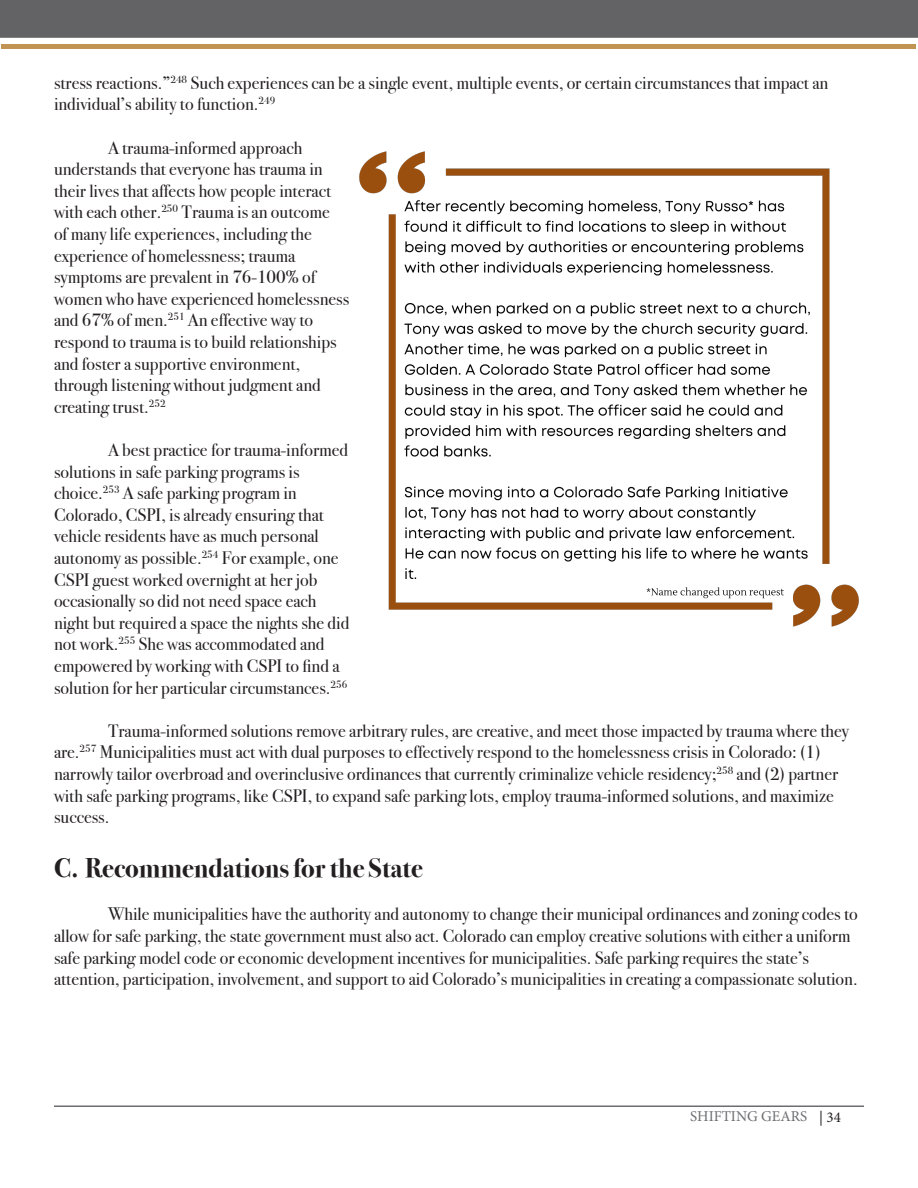
<style>
.page{position:relative;width:918px;height:1188px;background:#fff}
.page>*{position:absolute;margin:0;border:0;box-sizing:border-box;transform-origin:0 0}
.t1{font:700 27px "Bodoni Svty Two OSITCTT";color:#231f20}
.t2{font:18px/21.6px "Bodoni Svty Two ITCTT";color:#231f20}
.t3{font:15px "Minion Pro";color:#6c6d70}
.s1{color:#231f20}
</style>
<div class="page">
<div style="left:0;top:0;width:918px;height:38px;background:#636366;border:2px solid #636366"></div>
<hr style="left:2px;top:45px;width:914px;height:4px;background:#c29454">
<hr style="left:54px;top:1106px;width:810px;height:1px;background:#6c6d70">
<img style="left:359px;top:151px;width:500px;height:476px">
<p class="t2" style="left:54px;top:70px;width:776px">stress reactions.”<sup>248</sup> Such experiences can be a single event, multiple events, or certain circumstances that impact an individual’s ability to function.<sup>249</sup></p>
<p class="t2" style="left:54px;top:135px;width:297px;text-indent:54px">A trauma-informed approach understands that everyone has trauma in their lives that affects how people interact with each other.<sup>250</sup> Trauma is an outcome<br>of many life experiences, including the experience of homelessness; trauma symptoms are prevalent in 76-100% of women who have experienced homelessness and 67% of men.<sup>251</sup> An effective way to respond to trauma is to build relationships and foster a supportive environment, through listening without judgment and creating trust.<sup>252</sup></p>
<p class="t2" style="left:54px;top:437px;width:297px;text-indent:54px">A best practice for trauma-informed solutions in safe parking programs is choice.<sup>253</sup> A safe parking program in Colorado, CSPI, is already ensuring that vehicle residents have as much personal autonomy as possible.<sup>254</sup> For example, one CSPI guest worked overnight at her job occasionally so did not need space each night but required a space the nights she did not work.<sup>255</sup> She was accommodated and empowered by working with CSPI to find a solution for her particular circumstances.<sup>256</sup></p>
<p class="t2" style="left:54px;top:718px;width:797px;text-indent:54px">Trauma-informed solutions remove arbitrary rules, are creative, and meet those impacted by trauma where they are.<sup>257</sup> Municipalities must act with dual purposes to effectively respond to the homelessness crisis in Colorado: (1) narrowly tailor overbroad and overinclusive ordinances that currently criminalize vehicle residency;<sup>258</sup> and (2) partner with safe parking programs, like CSPI, to expand safe parking lots, employ trauma-informed solutions, and maximize success.</p>
<p class="t1" style="left:54px;top:852px;width:371px">C. Recommendations for the State</p>
<p class="t2" style="left:54px;top:902px;width:805px;text-indent:54px">While municipalities have the authority and autonomy to change their municipal ordinances and zoning codes to allow for safe parking, the state government must also act. Colorado can employ creative solutions with either a uniform safe parking model code or economic development incentives for municipalities. Safe parking requires the state’s attention, participation, involvement, and support to aid Colorado’s municipalities in creating a compassionate solution.</p>
<p class="t3" style="left:690px;top:1106px;width:152px">SHIFTING GEARS <span class="s1">| 34</span></p>
</div>
